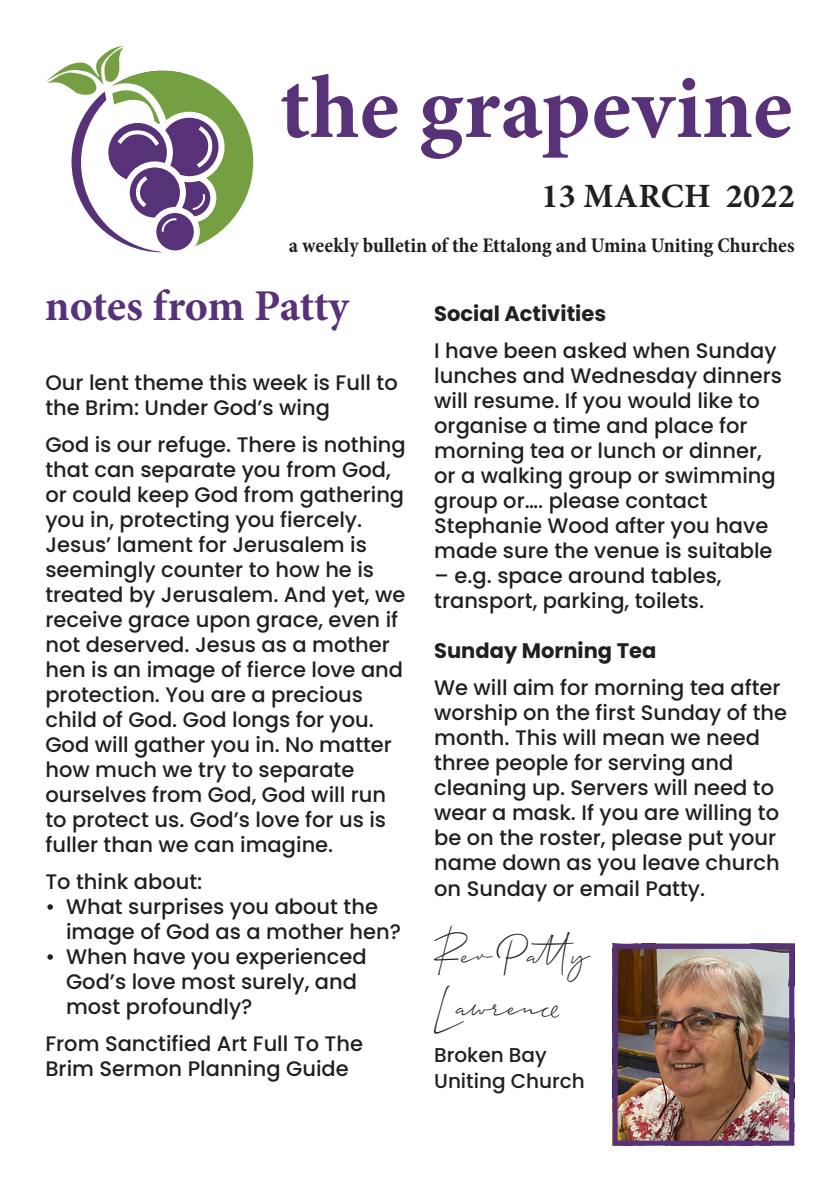
<style>
.page{position:relative;width:840px;height:1191px;background:#fff}
.page>*{position:absolute;margin:0;border:0;box-sizing:border-box;transform-origin:0 0}
.t1{font:700 90px "Minion Pro";letter-spacing:.005em;color:#583279}
.t2{font:48px "Allison Script";color:#231f20}
.t3{font:700 44px "Minion Pro";letter-spacing:-.01em;color:#583279}
.t4{font:700 34px "Minion Pro";letter-spacing:.01em;color:#231f20}
.t5{font:500 21px/25px "Poppins";color:#231f20}
.t6{font:700 condensed 21px "Minion Pro";color:#231f20}
.t7{font:700 21px "Poppins";color:#231f20}
.t8{font:500 20px/26px "Poppins";color:#231f20}
</style>
<div class="page">
<div style="left:150px;top:207px;width:50px;height:49px;border:6px solid #fff;border-radius:50%"></div>
<svg style="left:45px;top:45px;width:208px;height:207px"></svg>
<img style="left:618px;top:950px;width:169px;height:189px">
<div style="left:612px;top:944px;width:181px;height:201px;border:5px solid #583279"></div>
<p class="t1" style="left:279px;top:45px;width:514px">the grapevine</p>
<p class="t4" style="left:541px;top:172px;width:255px">13 MARCH 2022</p>
<p class="t6" style="left:289px;top:230px;width:507px">a weekly bulletin of the Ettalong and Umina Uniting Churches</p>
<p class="t3" style="left:45px;top:275px;width:305px">notes from Patty</p>
<p class="t5" style="left:45px;top:370px;width:354px">Our lent theme this week is Full to the Brim: Under God’s wing</p>
<p class="t5" style="left:45px;top:432px;width:362px">God is our refuge. There is nothing that can separate you from God, or could keep God from gathering you in, protecting you fiercely.<br>Jesus’ lament for Jerusalem is seemingly counter to how he is treated by Jerusalem. And yet, we receive grace upon grace, even if not deserved. Jesus as a mother hen is an image of fierce love and protection. You are a precious child of God. God longs for you.<br>God will gather you in. No matter how much we try to separate ourselves from God, God will run to protect us. God’s love for us is fuller than we can imagine.</p>
<p class="t5" style="left:45px;top:869px;width:158px">To think about:</p>
<p class="t5" style="left:66px;top:894px;width:336px;text-indent:-21px">• What surprises you about the image of God as a mother hen?</p>
<p class="t5" style="left:66px;top:944px;width:302px;text-indent:-21px">• When have you experienced<br>God’s love most surely, and most profoundly?</p>
<p class="t5" style="left:45px;top:1031px;width:319px">From Sanctified Art Full To The<br>Brim Sermon Planning Guide</p>
<p class="t7" style="left:434px;top:301px;width:173px">Social Activities</p>
<p class="t5" style="left:434px;top:338px;width:349px">I have been asked when Sunday lunches and Wednesday dinners will resume. If you would like to organise a time and place for morning tea or lunch or dinner, or a walking group or swimming group or…. please contact<br>Stephanie Wood after you have made sure the venue is suitable</p>
<p class="t5" style="left:434px;top:563px;width:289px">– e.g. space around tables, transport, parking, toilets.</p>
<p class="t7" style="left:434px;top:638px;width:223px">Sunday Morning Tea</p>
<p class="t5" style="left:434px;top:675px;width:354px">We will aim for morning tea after worship on the first Sunday of the month. This will mean we need three people for serving and cleaning up. Servers will need to wear a mask. If you are willing to be on the roster, please put your name down as you leave church on Sunday or email Patty.</p>
<p class="t2" style="left:434px;top:917px;width:157px">Rev Patty</p>
<p class="t2" style="left:434px;top:969px;width:130px">Lawrence</p>
<p class="t8" style="left:434px;top:1042px;width:152px">Broken Bay<br>Uniting Church</p>
</div>
